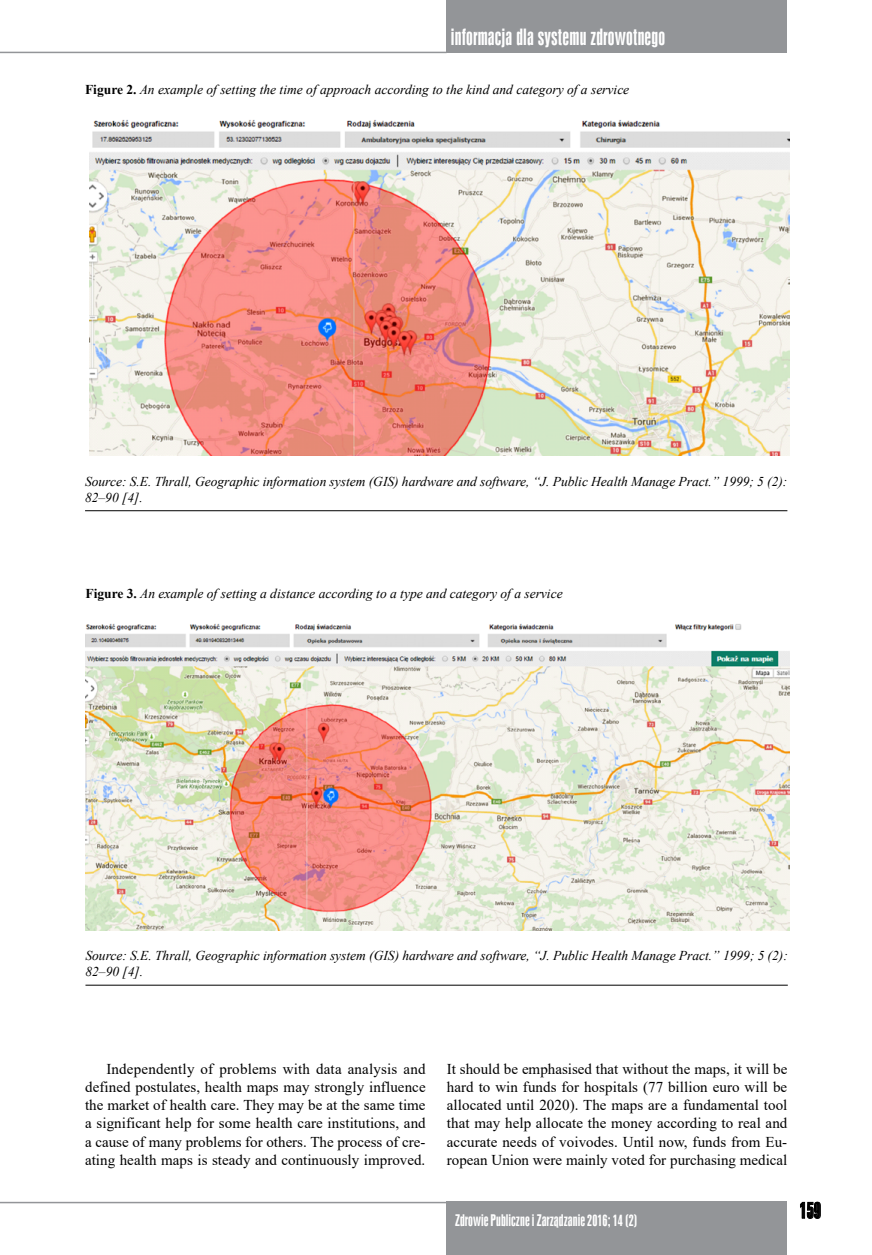
<style>
.page{position:relative;width:872px;height:1255px;background:#fff}
.page>*{position:absolute;margin:0;border:0;box-sizing:border-box;transform-origin:0 0}
.t1{font:21px "Swis 924 EU Normal";letter-spacing:.01em;color:#fff}
.t2{font:21px "Swis 924 EU Normal";color:#000}
.t3{font:15px/18.1px "Times New Roman";color:#000;text-align:justify}
.t4{font:15px "Swis 924 EU Normal";letter-spacing:.005em;color:#fff}
.t5{font:italic 13.5px/16.2px "Times New Roman";color:#000}
.s1{font-weight:700;font-style:normal}
</style>
<div class="page">
<hr style="left:0;top:52px;width:446px;height:1px;background:#939598">
<hr style="left:0;top:1201px;width:446px;height:2px;background:#939598">
<div style="left:446px;top:1201px;width:341px;height:53px;background:#939598"></div>
<svg style="left:800px;top:1201px;width:20px;height:17px"></svg>
<div style="left:446px;top:0;width:341px;height:53px;background:#939598"></div>
<img style="left:89px;top:119px;width:700px;height:337px">
<img style="left:85px;top:623px;width:705px;height:307px">
<hr style="left:85px;top:510px;width:702px;height:1px;background:#000">
<hr style="left:85px;top:984px;width:703px;height:1px;background:#000">
<h1 class="t1" style="left:451px;top:24px;width:216px">informacja dla systemu zdrowotnego</h1>
<p class="t5" style="left:85px;top:81px;width:546px"><span class="s1">Figure 2.</span> An example of setting the time of approach according to the kind and category of a service</p>
<p class="t5" style="left:85px;top:472px;width:704px">Source: S.E. Thrall, Geographic information system (GIS) hardware and software, “J. Public Health Manage Pract.” 1999; 5 (2):<br>82–90 [4].</p>
<p class="t5" style="left:85px;top:585px;width:479px"><span class="s1">Figure 3.</span> An example of setting a distance according to a type and category of a service</p>
<p class="t5" style="left:85px;top:947px;width:704px">Source: S.E. Thrall, Geographic information system (GIS) hardware and software, “J. Public Health Manage Pract.” 1999; 5 (2):<br>82–90 [4].</p>
<p class="t3" style="left:85px;top:1059px;width:342px;text-indent:21px">Independently of problems with data analysis and defined postulates, health maps may strongly influence the market of health care. They may be at the same time a significant help for some health care institutions, and a cause of many problems for others. The process of cre&shy;ating health maps is steady and continuously improved.</p>
<p class="t3" style="left:447px;top:1059px;width:342px">It should be emphasised that without the maps, it will be hard to win funds for hospitals (77 billion euro will be allocated until 2020). The maps are a fundamental tool that may help allocate the money according to real and accurate needs of voivodes. Until now, funds from Eu&shy;ropean Union were mainly voted for purchasing medical</p>
<p class="t4" style="left:455px;top:1211px;width:184px">Zdrowie Publiczne i Zarządzanie 2016; 14 (2)</p>
<h1 class="t2" style="left:799px;top:1197px;width:23px">159</h1>
</div>
